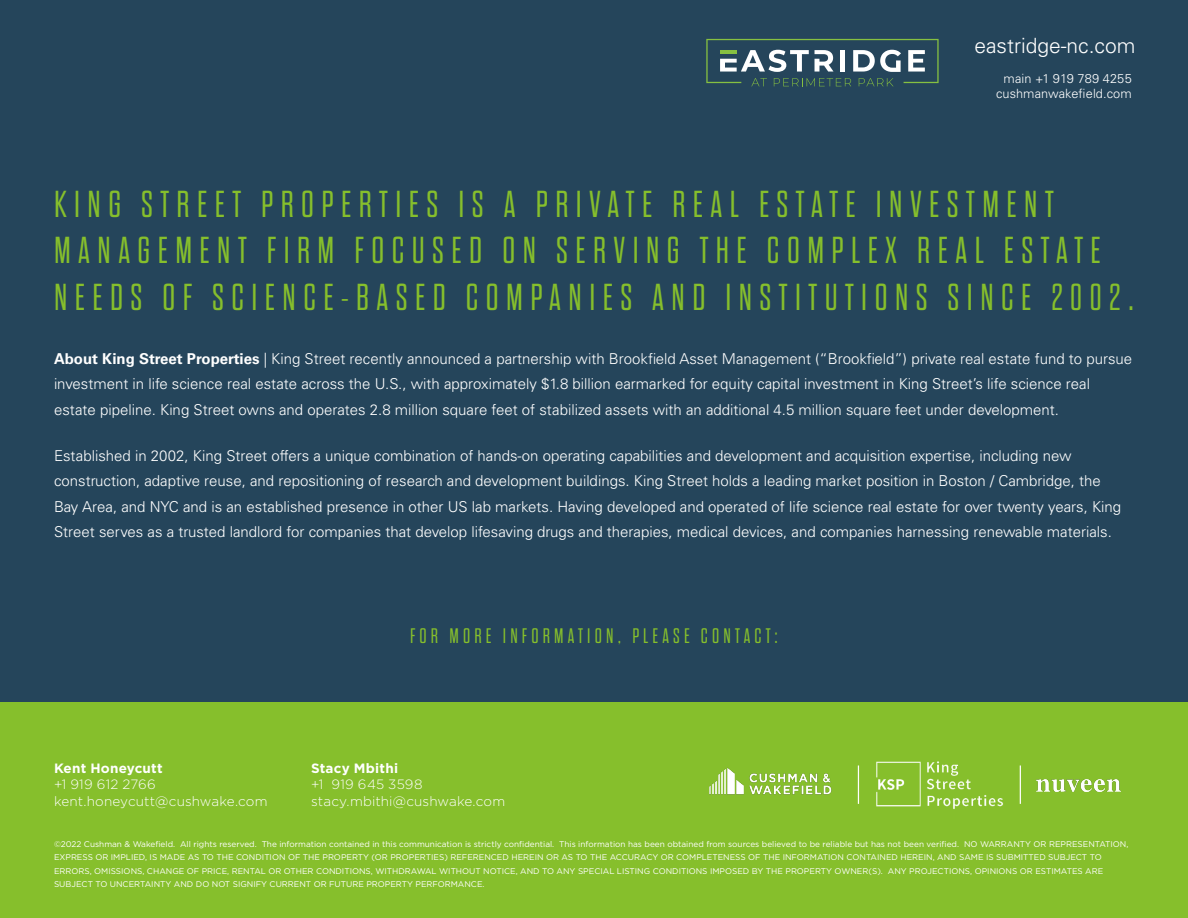
<style>
.page{position:relative;width:1188px;height:918px;background:#fff}
.page>*{position:absolute;margin:0;border:0;box-sizing:border-box;transform-origin:0 0}
.t1{font:300 37.5px/46.5px "Dharma Gothic E";letter-spacing:.2em;color:#86bf2c}
.t2{font:300 21px "Dharma Gothic E";letter-spacing:.2em;color:#86bf2c}
.t3{font:300 21px "Univers LT Std";color:#fff}
.t4{font:300 15px/25.5px "Univers LT Std";color:#fff}
.t5{font:300 13.5px/16.2px "Gotham";letter-spacing:.01em;color:#fff}
.t6{font:700 13.5px "Gotham";letter-spacing:.015em;color:#fff}
.t7{font:300 12.75px/15.3px "Univers LT Std";letter-spacing:.005em;color:#fff;text-align:center}
.t8{font:8.25px/13.5px "Gotham";color:#fff}
.s1{font-weight:700}
</style>
<div class="page">
<div style="left:0;top:233px;width:1188px;height:685px;background:#86bf2c"></div>
<div style="left:0;top:0;width:1188px;height:701px;background:#25455b"></div>
<hr style="left:858px;top:765px;width:1px;height:39px;background:#fff">
<hr style="left:1020px;top:765px;width:1px;height:39px;background:#fff">
<img style="left:1037px;top:780px;width:83px;height:11px">
<img style="left:876px;top:761px;width:128px;height:48px">
<img style="left:709px;top:768px;width:123px;height:27px">
<svg style="left:706px;top:39px;width:233px;height:47px"></svg>
<h2 class="t3" style="left:974px;top:33px;width:163px">eastridge-nc.com</h2>
<p class="t7" style="left:996px;top:71px;width:137px">main +1 919 789 4255 cushmanwakefield.com</p>
<h1 class="t1" style="left:54px;top:181px;width:1082px">KING STREET PROPERTIES IS A PRIVATE REAL ESTATE INVESTMENT<br>MANAGEMENT FIRM FOCUSED ON SERVING THE COMPLEX REAL ESTATE<br>NEEDS OF SCIENCE-BASED COMPANIES AND INSTITUTIONS SINCE 2002.</h1>
<p class="t4" style="left:54px;top:346px;width:1080px"><span class="s1">About King Street Properties</span> | King Street recently announced a partnership with Brookfield Asset Management (“Brookfield”) private real estate fund to pursue investment in life science real estate across the U.S., with approximately $1.8 billion earmarked for equity capital investment in King Street’s life science real estate pipeline. King Street owns and operates 2.8 million square feet of stabilized assets with an additional 4.5 million square feet under development.</p>
<p class="t4" style="left:54px;top:442px;width:1069px">Established in 2002, King Street offers a unique combination of hands-on operating capabilities and development and acquisition expertise, including new construction, adaptive reuse, and repositioning of research and development buildings. King Street holds a leading market position in Boston / Cambridge, the Bay Area, and NYC and is an established presence in other US lab markets. Having developed and operated of life science real estate for over twenty years, King Street serves as a trusted landlord for companies that develop lifesaving drugs and therapies, medical devices, and companies harnessing renewable materials.</p>
<h2 class="t2" style="left:410px;top:626px;width:369px">FOR MORE INFORMATION, PLEASE CONTACT:</h2>
<p class="t6" style="left:311px;top:760px;width:89px">Stacy Mbithi</p>
<p class="t5" style="left:311px;top:776px;width:196px">+1 919 645 3598 stacy.mbithi@cushwake.com</p>
<p class="t8" style="left:54px;top:837px;width:1076px">©2022 Cushman &amp; Wakefield. All rights reserved. The information contained in this communication is strictly confidential. This information has been obtained from sources believed to be reliable but has not been verified. NO WARRANTY OR REPRESENTATION, EXPRESS OR IMPLIED, IS MADE AS TO THE CONDITION OF THE PROPERTY (OR PROPERTIES) REFERENCED HEREIN OR AS TO THE ACCURACY OR COMPLETENESS OF THE INFORMATION CONTAINED HEREIN, AND SAME IS SUBMITTED SUBJECT TO ERRORS, OMISSIONS, CHANGE OF PRICE, RENTAL OR OTHER CONDITIONS, WITHDRAWAL WITHOUT NOTICE, AND TO ANY SPECIAL LISTING CONDITIONS IMPOSED BY THE PROPERTY OWNER(S). ANY PROJECTIONS, OPINIONS OR ESTIMATES ARE SUBJECT TO UNCERTAINTY AND DO NOT SIGNIFY CURRENT OR FUTURE PROPERTY PERFORMANCE.</p>
<p class="t6" style="left:54px;top:760px;width:110px">Kent Honeycutt</p>
<p class="t5" style="left:54px;top:776px;width:215px">+1 919 612 2766 kent.honeycutt@cushwake.com</p>
</div>
